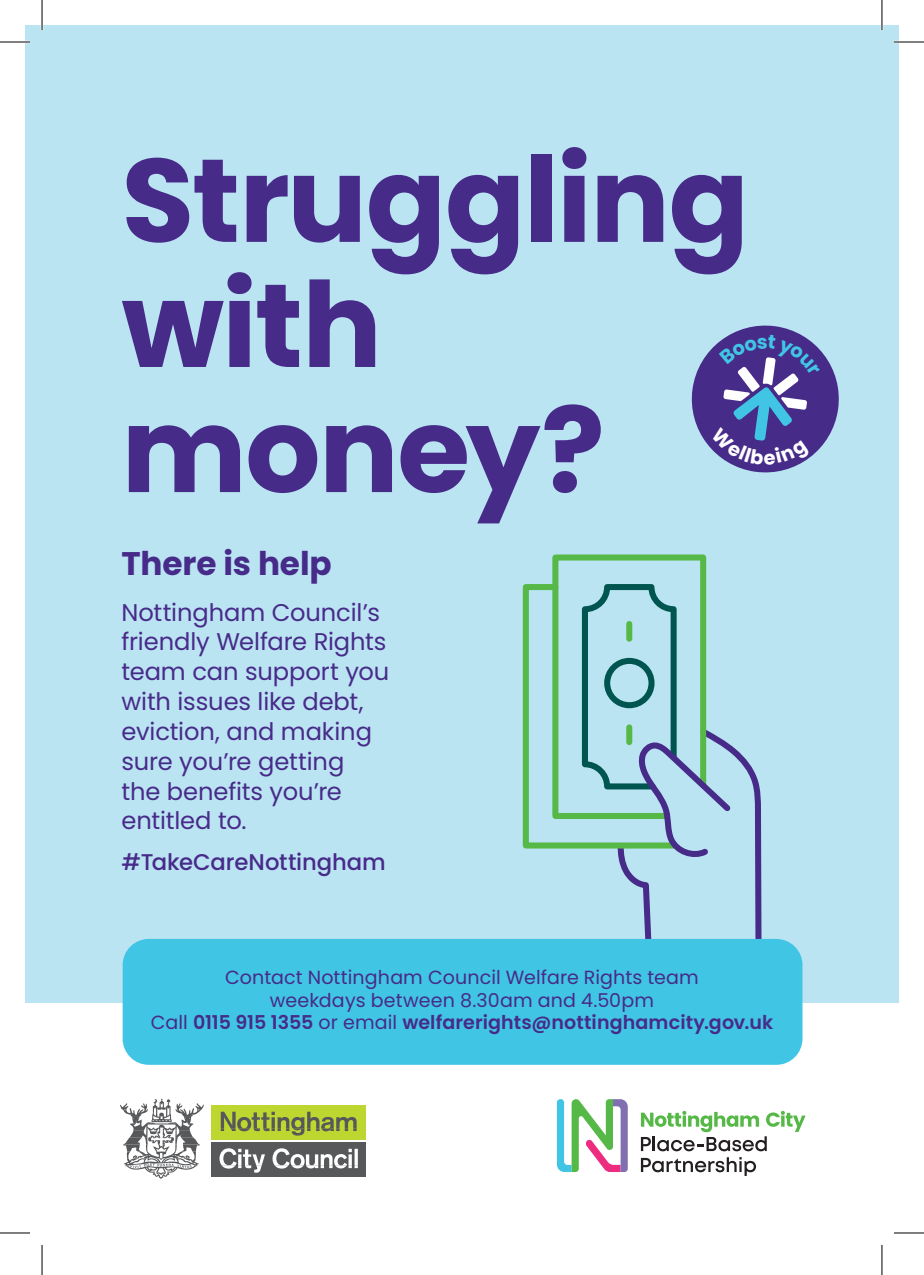
<style>
.page{position:relative;width:924px;height:1275px;background:#fff}
.page>*{position:absolute;margin:0;border:0;box-sizing:border-box;transform-origin:0 0}
.t1{font:700 118.4px/125px "Poppins";letter-spacing:-.015em;color:#472b89}
.t2{font:700 32.6px "Poppins";color:#472b89}
.t3{font:24.2px/29.8px "Poppins";letter-spacing:-.005em;color:#472b89}
.t4{font:500 22.8px "Poppins";letter-spacing:-.005em;color:#472b89}
.t5{font:19px/22.6px "Poppins";letter-spacing:.005em;color:#472b89;text-align:center}
.s1{font-weight:600}
</style>
<div class="page">
<div style="left:211px;top:1142px;width:154px;height:35px;background:#57585a"></div>
<div style="left:211px;top:1105px;width:154px;height:34px;background:#bed630"></div>
<svg style="left:120px;top:1098px;width:84px;height:81px"></svg>
<svg style="left:221px;top:1111px;width:135px;height:24px"></svg>
<svg style="left:219px;top:1148px;width:139px;height:24px"></svg>
<div style="left:25px;top:25px;width:873px;height:977px;background:#bbe4f3"></div>
<svg style="left:556px;top:1099px;width:71px;height:73px"></svg>
<svg style="left:640px;top:1110px;width:165px;height:41px"></svg>
<svg style="left:640px;top:1157px;width:115px;height:19px"></svg>
<svg style="left:618px;top:472px;width:146px;height:467px"></svg>
<svg style="left:522px;top:551px;width:213px;height:308px"></svg>
<div style="left:123px;top:939px;width:679px;height:125px;background:#41c5e5;border-radius:26px"></div>
<hr style="left:0;top:41px;width:30px;height:2px;background:#fff">
<hr style="left:893px;top:41px;width:30px;height:2px;background:#fff">
<hr style="left:41px;top:0;width:2px;height:30px;background:#fff">
<hr style="left:880px;top:0;width:2px;height:30px;background:#fff">
<hr style="left:0;top:42px;width:30px;height:1px;background:#000">
<hr style="left:893px;top:42px;width:30px;height:1px;background:#000">
<hr style="left:0;top:1232px;width:30px;height:1px;background:#000">
<hr style="left:893px;top:1232px;width:30px;height:1px;background:#000">
<hr style="left:42px;top:0;width:1px;height:30px;background:#000">
<hr style="left:42px;top:1245px;width:1px;height:30px;background:#000">
<hr style="left:881px;top:0;width:1px;height:30px;background:#000">
<hr style="left:881px;top:1245px;width:1px;height:30px;background:#000">
<svg style="left:691px;top:325px;width:147px;height:147px"></svg>
<p class="t1" style="left:121px;top:138px;width:628px">Struggling with money?</p>
<p class="t2" style="left:121px;top:544px;width:212px">There is help</p>
<p class="t3" style="left:121px;top:597px;width:269px">Nottingham Council’s friendly Welfare Rights team can support you with issues like debt, eviction, and making sure you’re getting<br>the benefits you’re entitled to.</p>
<p class="t4" style="left:121px;top:848px;width:266px">#TakeCareNottingham</p>
<p class="t5" style="left:151px;top:966px;width:623px">Contact Nottingham Council Welfare Rights team<br>weekdays between 8.30am and 4.50pm<br>Call <span class="s1">0115 915 1355</span> or email <span class="s1">welfarerights@nottinghamcity.gov.uk</span></p>
</div>
